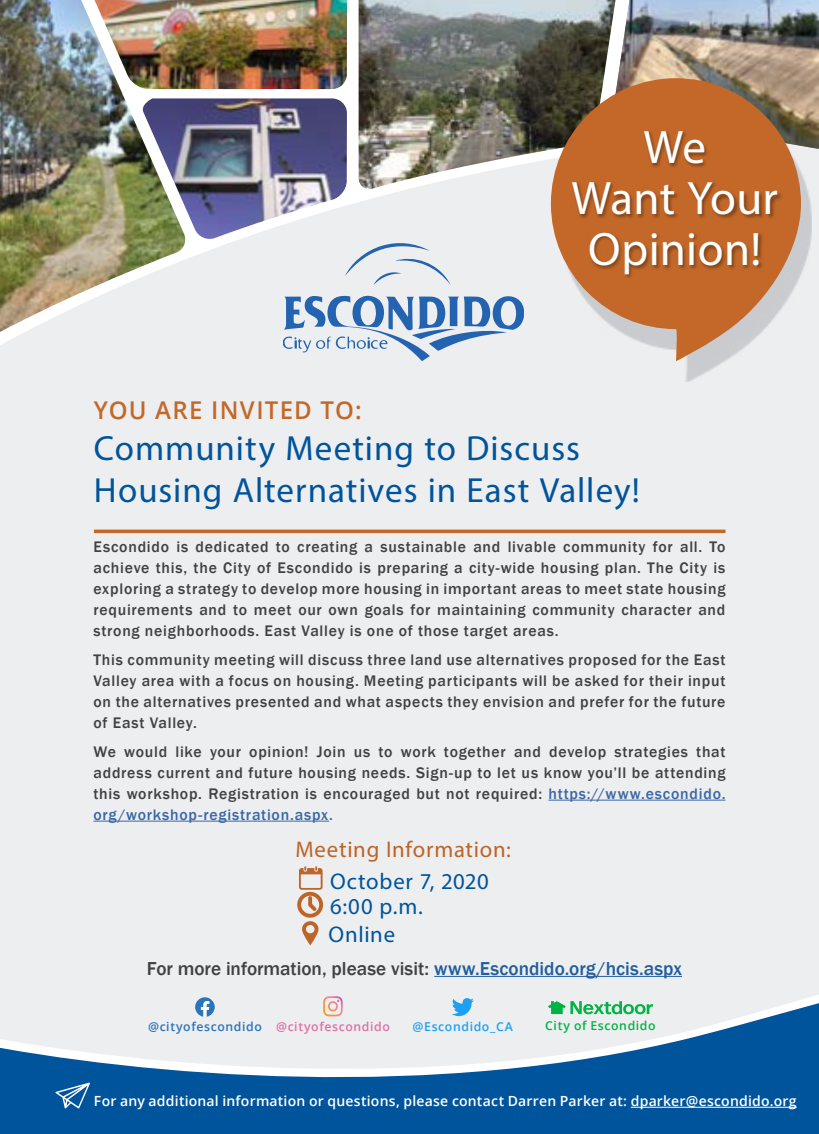
<style>
.page{position:relative;width:819px;height:1134px;background:#fff}
.page>*{position:absolute;margin:0;border:0;box-sizing:border-box;transform-origin:0 0}
.t1{font:47.07px/50.9px "Myriad Pro";letter-spacing:.005em;color:#fff;text-align:center}
.t2{font:35px/42px "Myriad Pro";letter-spacing:.025em;color:#00549b}
.t3{font:600 24.5px "Open Sans";letter-spacing:.055em;color:#c36828}
.t4{font:22.75px/27.7px "Myriad Pro";letter-spacing:.035em;color:#00549b}
.t5{font:22.75px "Myriad Pro";letter-spacing:.035em;color:#bd6428}
.t6{font:500 19.25px "Franklin Gothic";color:#414042}
.t7{font:500 15.75px/21px "Franklin Gothic";letter-spacing:.05em;color:#414042;text-align:justify}
.t8{font:600 14px "Open Sans";letter-spacing:.015em;color:#fff}
.t9{font:600 12.25px "Open Sans";letter-spacing:.05em;color:#2b73ba}
.t10{font:600 12.25px "Open Sans";letter-spacing:.05em;color:#00b345}
.t11{font:600 12.25px "Open Sans";letter-spacing:.05em;color:#1ca1f2}
.s1{color:#3a68a5}
.s2{color:#215e9e}
.s3{color:#de70a8}
</style>
<div class="page">
<div style="left:0;top:129px;width:819px;height:865px;background:#edeef0"></div>
<img style="left:0;top:0;width:187px;height:332px">
<img style="left:137px;top:98px;width:210px;height:143px">
<img style="left:94px;top:0;width:253px;height:89px">
<img style="left:359px;top:0;width:255px;height:191px">
<img style="left:614px;top:0;width:205px;height:149px">
<svg style="left:0;top:994px;width:819px;height:140px;background:#6c9bc2"></svg>
<hr style="left:434px;top:976px;width:248px;height:1px;background:#215e9e">
<hr style="left:631px;top:1107px;width:166px;height:1px;background:#fff">
<svg style="left:55px;top:1083px;width:35px;height:26px"></svg>
<hr style="left:94px;top:530px;width:632px;height:3px;background:#c36828">
<svg style="left:345px;top:243px;width:106px;height:42px;background:#dae1ea"></svg>
<svg style="left:284px;top:293px;width:239px;height:68px;background:#aec2dc"></svg>
<hr style="left:548px;top:800px;width:178px;height:1px;background:#3a68a5">
<hr style="left:93px;top:821px;width:236px;height:1px;background:#3a68a5">
<div style="left:561px;top:99px;width:251px;height:283px;background:#7d8188;opacity:.32"></div>
<svg style="left:551px;top:78px;width:250px;height:283px;background:#bf9170"></svg>
<div style="left:571px;top:131px;width:212px;height:147px;background:#000;opacity:.36"></div>
<svg style="left:548px;top:1001px;width:105px;height:13px"></svg>
<svg style="left:296px;top:866px;width:28px;height:79px;background:#dcbeab"></svg>
<svg style="left:452px;top:998px;width:22px;height:18px"></svg>
<svg style="left:195px;top:997px;width:20px;height:20px"></svg>
<svg style="left:323px;top:996px;width:20px;height:20px"></svg>
<h3 class="t3" style="left:94px;top:393px;width:269px">YOU ARE INVITED TO:</h3>
<h1 class="t1" style="left:571px;top:121px;width:208px">We<br>Want Your<br>Opinion!</h1>
<h2 class="t2" style="left:94px;top:427px;width:547px">Community Meeting to Discuss<br>Housing Alternatives in East Valley!</h2>
<p class="t7" style="left:93px;top:537px;width:634px">Escondido is dedicated to creating a sustainable and livable community for all. To achieve this, the City of Escondido is preparing a city-wide housing plan. The City is exploring a strategy to develop more housing in important areas to meet state housing requirements and to meet our own goals for maintaining community character and strong neighborhoods. East Valley is one of those target areas.</p>
<p class="t7" style="left:93px;top:649px;width:634px">This community meeting will discuss three land use alternatives proposed for the East Valley area with a focus on housing. Meeting participants will be asked for their input on the alternatives presented and what aspects they envision and prefer for the future of East Valley.</p>
<p class="t7" style="left:93px;top:741px;width:634px">We would like your opinion! Join us to work together and develop strategies that address current and future housing needs. Sign-up to let us know you’ll be attending this workshop. Registration is encouraged but not required: <span class="s1">https://www.escondido. org/workshop-registration.aspx.</span></p>
<h3 class="t5" style="left:295px;top:835px;width:217px">Meeting Information:</h3>
<h3 class="t4" style="left:330px;top:867px;width:160px">October 7, 2020</h3>
<h3 class="t4" style="left:329px;top:892px;width:96px">6:00 p.m.<br>Online</h3>
<p class="t6" style="left:147px;top:957px;width:537px">For more information, please visit: <span class="s2">www.Escondido.org/hcis.aspx</span></p>
<p class="t9" style="left:148px;top:1018px;width:243px">@cityofescondido <span class="s3">@cityofescondido</span></p>
<p class="t11" style="left:413px;top:1018px;width:102px">@Escondido_CA</p>
<p class="t10" style="left:545px;top:1017px;width:112px">City of Escondido</p>
<p class="t8" style="left:94px;top:1092px;width:704px">For any additional information or questions, please contact Darren Parker at: dparker@escondido.org</p>
</div>
